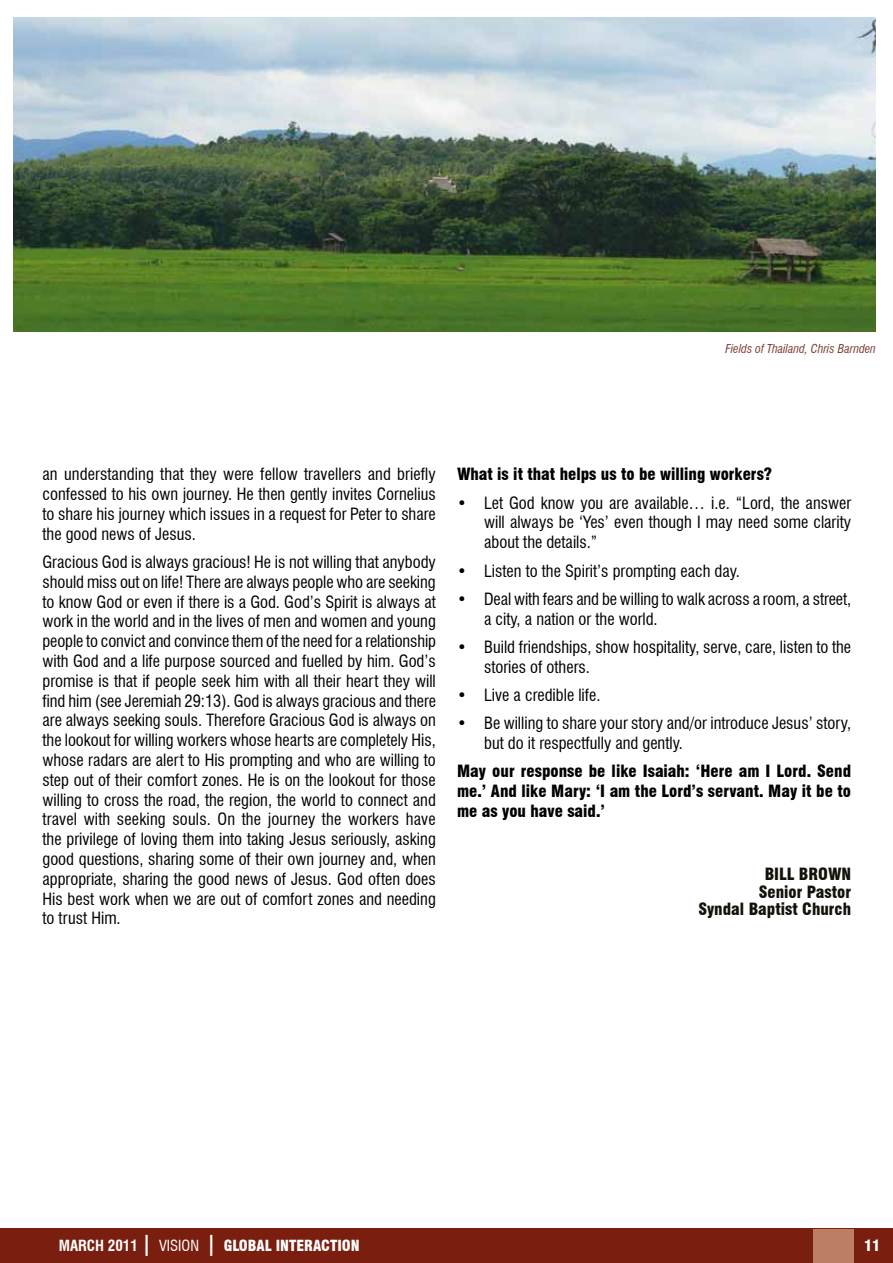
<style>
.page{position:relative;width:893px;height:1263px;background:#fff}
.page>*{position:absolute;margin:0;border:0;box-sizing:border-box;transform-origin:0 0}
.t1{font:condensed 16.5px/19.8px "Swiss 721 BT";color:#000;text-align:justify}
.t2{font:900 condensed 16.5px/19.8px "Swiss 721 BT";color:#000;text-align:justify}
.t3{font:900 condensed 16.5px/17.7px "Swiss 721 BT";color:#15120a;text-align:right}
.t4{font:900 condensed 15px "Swiss 721 BT";color:#fff}
.t5{font:italic condensed 12px "Swiss 721 BT";color:#7b3e31}
.s1{font-weight:700}
.s2{font-weight:700;font-size:21px}
.s3{font-weight:400}
</style>
<div class="page">
<img style="left:13px;top:17px;width:863px;height:315px">
<div style="left:1px;top:1229px;width:892px;height:34px;background:#7a1f10"></div>
<div style="left:813px;top:1229px;width:40px;height:34px;background:#bc7f63"></div>
<hr style="left:0;top:1229px;width:1px;height:34px;background:#7a1f10">
<p class="t5" style="left:725px;top:342px;width:152px">Fields of Thailand, Chris Barnden</p>
<p class="t1" style="left:43px;top:464px;width:395px">an understanding that they were fellow travellers and briefly confessed to his own journey. He then gently invites Cornelius to share his journey which issues in a request for Peter to share the good news of Jesus.</p>
<p class="t1" style="left:43px;top:552px;width:395px">Gracious God is always gracious! He is not willing that anybody should miss out on life! There are always people who are seeking to know God or even if there is a God. God’s Spirit is always at work in the world and in the lives of men and women and young people to convict and convince them of the need for a relationship with God and a life purpose sourced and fuelled by him. God’s promise is that if people seek him with all their heart they will find him (see Jeremiah 29:13). God is always gracious and there are always seeking souls. Therefore Gracious God is always on the lookout for willing workers whose hearts are completely His, whose radars are alert to His prompting and who are willing to step out of their comfort zones. He is on the lookout for those willing to cross the road, the region, the world to connect and travel with seeking souls. On the journey the workers have the privilege of loving them into taking Jesus seriously, asking good questions, sharing some of their own journey and, when appropriate, sharing the good news of Jesus. God often does His best work when we are out of comfort zones and needing to trust Him.</p>
<p class="t2" style="left:457px;top:464px;width:316px">What is it that helps us to be willing workers?</p>
<p class="t1" style="left:484px;top:493px;width:368px;text-indent:-27px">• Let God know you are available… i.e. “Lord, the answer will always be ‘Yes’ even though I may need some clarity about the details.”</p>
<p class="t1" style="left:457px;top:561px;width:284px">• Listen to the Spirit’s prompting each day.</p>
<p class="t1" style="left:484px;top:589px;width:368px;text-indent:-27px">• Deal with fears and be willing to walk across a room, a street, a city, a nation or the world.</p>
<p class="t1" style="left:484px;top:637px;width:368px;text-indent:-27px">• Build friendships, show hospitality, serve, care, listen to the stories of others.</p>
<p class="t1" style="left:457px;top:685px;width:145px">• Live a credible life.</p>
<p class="t1" style="left:484px;top:713px;width:368px;text-indent:-27px">• Be willing to share your story and/or introduce Jesus’ story, but do it respectfully and gently.</p>
<p class="t2" style="left:457px;top:761px;width:396px">May our response be like Isaiah: ‘Here am I Lord. Send me.’ And like Mary: ‘I am the Lord’s servant. May it be to me as you have said.’</p>
<p class="t3" style="left:698px;top:865px;width:154px">BILL BROWN<br>Senior Pastor<br>Syndal Baptist Church</p>
<p class="t4" style="left:59px;top:1237px;width:303px"><span class="s1">MARCH 2011</span> <span class="s2">|</span> <span class="s3">VISION</span> <span class="s2">|</span> GLOBAL INTERACTION</p>
<p class="t4" style="left:864px;top:1236px;width:18px">11</p>
</div>
